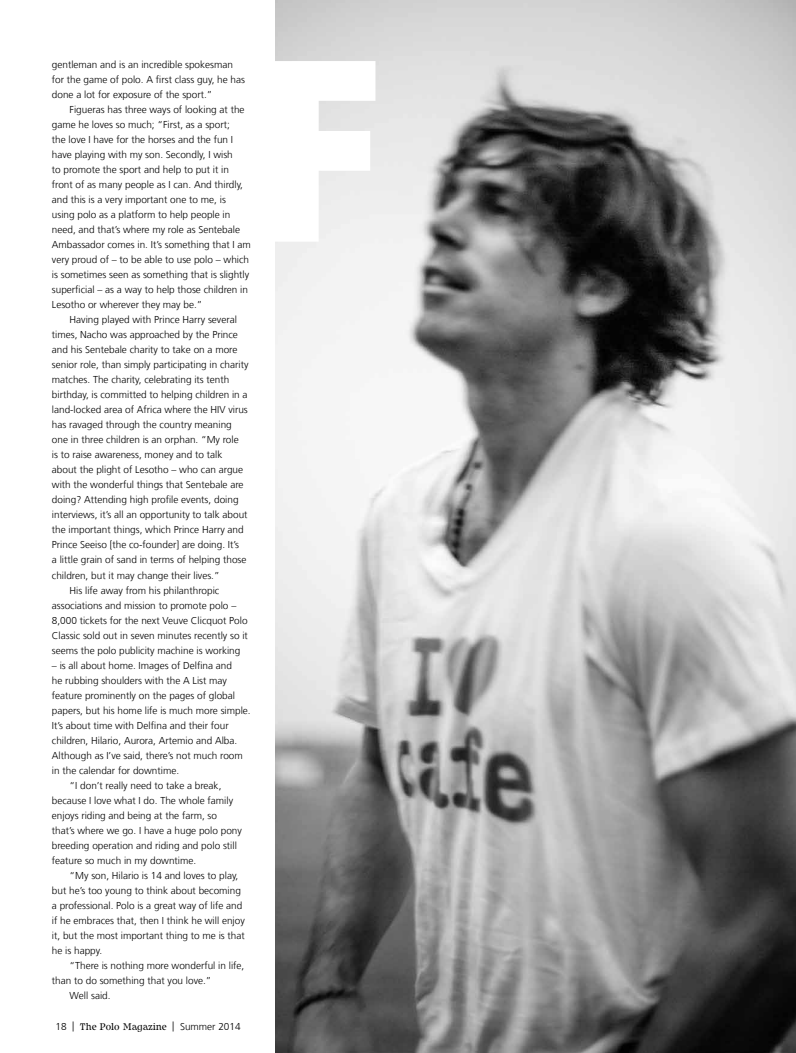
<style>
.page{position:relative;width:796px;height:1053px;background:#fff}
.page>*{position:absolute;margin:0;border:0;box-sizing:border-box;transform-origin:0 0}
.t1{font:700 239.38px "Futura Std";color:#fff}
.t2{font:300 10px/15px "Frutiger LT Com";color:#000}
.t3{font:10px "Isbell IT Cby BT";color:#000}
.s1{font-family:"Frutiger LT Com";font-weight:300}
</style>
<div class="page">
<img style="left:275px;top:0;width:521px;height:1052px">
<p class="t2" style="left:52px;top:57px;width:195px">gentleman and is an incredible spokesman for the game of polo. A first class guy, he has done a lot for exposure of the sport.”</p>
<p class="t2" style="left:52px;top:102px;width:200px;text-indent:18px">Figueras has three ways of looking at the game he loves so much; “First, as a sport;<br>the love I have for the horses and the fun I have playing with my son. Secondly, I wish<br>to promote the sport and help to put it in front of as many people as I can. And thirdly, and this is a very important one to me, is using polo as a platform to help people in need, and that’s where my role as Sentebale Ambassador comes in. It’s something that I am very proud of – to be able to use polo – which is sometimes seen as something that is slightly superficial – as a way to help those children in Lesotho or wherever they may be.”</p>
<p class="t2" style="left:70px;top:312px;width:169px">Having played with Prince Harry several</p>
<p class="t2" style="left:52px;top:327px;width:187px">times, Nacho was approached by the Prince</p>
<p class="t2" style="left:52px;top:342px;width:187px">and his Sentebale charity to take on a more</p>
<p class="t2" style="left:52px;top:357px;width:198px">senior role, than simply participating in charity</p>
<p class="t2" style="left:52px;top:372px;width:179px">matches. The charity, celebrating its tenth</p>
<p class="t2" style="left:52px;top:387px;width:197px">birthday, is committed to helping children in a</p>
<p class="t2" style="left:52px;top:402px;width:197px">land-locked area of Africa where the HIV virus</p>
<p class="t2" style="left:52px;top:417px;width:181px">has ravaged through the country meaning</p>
<p class="t2" style="left:52px;top:432px;width:188px">one in three children is an orphan. “My role</p>
<p class="t2" style="left:52px;top:447px;width:172px">is to raise awareness, money and to talk</p>
<p class="t2" style="left:52px;top:462px;width:193px">about the plight of Lesotho – who can argue</p>
<p class="t2" style="left:52px;top:477px;width:193px">with the wonderful things that Sentebale are</p>
<p class="t2" style="left:52px;top:492px;width:188px">doing? Attending high profile events, doing</p>
<p class="t2" style="left:52px;top:507px;width:197px">interviews, it’s all an opportunity to talk about</p>
<p class="t2" style="left:52px;top:522px;width:193px">the important things, which Prince Harry and</p>
<p class="t2" style="left:52px;top:537px;width:189px">Prince Seeiso [the co-founder] are doing. It’s</p>
<p class="t2" style="left:52px;top:552px;width:196px">a little grain of sand in terms of helping those</p>
<p class="t2" style="left:52px;top:567px;width:169px">children, but it may change their lives.”</p>
<p class="t2" style="left:70px;top:582px;width:151px">His life away from his philanthropic</p>
<p class="t2" style="left:52px;top:597px;width:186px">associations and mission to promote polo –</p>
<p class="t2" style="left:52px;top:612px;width:197px">8,000 tickets for the next Veuve Clicquot Polo</p>
<p class="t2" style="left:52px;top:627px;width:197px">Classic sold out in seven minutes recently so it</p>
<p class="t2" style="left:52px;top:642px;width:190px">seems the polo publicity machine is working</p>
<p class="t2" style="left:52px;top:657px;width:182px">– is all about home. Images of Delfina and</p>
<p class="t2" style="left:52px;top:672px;width:177px">he rubbing shoulders with the A List may</p>
<p class="t2" style="left:52px;top:687px;width:185px">feature prominently on the pages of global</p>
<p class="t2" style="left:52px;top:702px;width:200px">papers, but his home life is much more simple.</p>
<p class="t2" style="left:52px;top:717px;width:178px">It’s about time with Delfina and their four</p>
<p class="t2" style="left:52px;top:732px;width:187px">children, Hilario, Aurora, Artemio and Alba.</p>
<p class="t2" style="left:52px;top:747px;width:192px">Although as I’ve said, there’s not much room</p>
<p class="t2" style="left:52px;top:762px;width:129px">in the calendar for downtime.</p>
<p class="t2" style="left:70px;top:777px;width:153px">“I don’t really need to take a break,</p>
<p class="t2" style="left:52px;top:792px;width:183px">because I love what I do. The whole family</p>
<p class="t2" style="left:52px;top:807px;width:167px">enjoys riding and being at the farm, so</p>
<p class="t2" style="left:52px;top:822px;width:191px">that’s where we go. I have a huge polo pony</p>
<p class="t2" style="left:52px;top:837px;width:186px">breeding operation and riding and polo still</p>
<p class="t2" style="left:52px;top:852px;width:146px">feature so much in my downtime.</p>
<p class="t2" style="left:70px;top:867px;width:170px">“My son, Hilario is 14 and loves to play,</p>
<p class="t2" style="left:52px;top:882px;width:190px">but he’s too young to think about becoming</p>
<p class="t2" style="left:52px;top:897px;width:192px">a professional. Polo is a great way of life and</p>
<p class="t2" style="left:52px;top:912px;width:194px">if he embraces that, then I think he will enjoy</p>
<p class="t2" style="left:52px;top:927px;width:194px">it, but the most important thing to me is that</p>
<p class="t2" style="left:52px;top:942px;width:52px">he is happy.</p>
<p class="t2" style="left:70px;top:957px;width:176px">“There is nothing more wonderful in life,</p>
<p class="t2" style="left:52px;top:972px;width:161px">than to do something that you love.”</p>
<p class="t2" style="left:70px;top:987px;width:42px">Well said.</p>
<p class="t3" style="left:55px;top:1020px;width:187px"><span class="s1">18 |</span> The Polo Magazine <span class="s1">| Summer 2014</span></p>
<h1 class="t1" style="left:256px;top:-7px;width:131px">F</h1>
</div>
